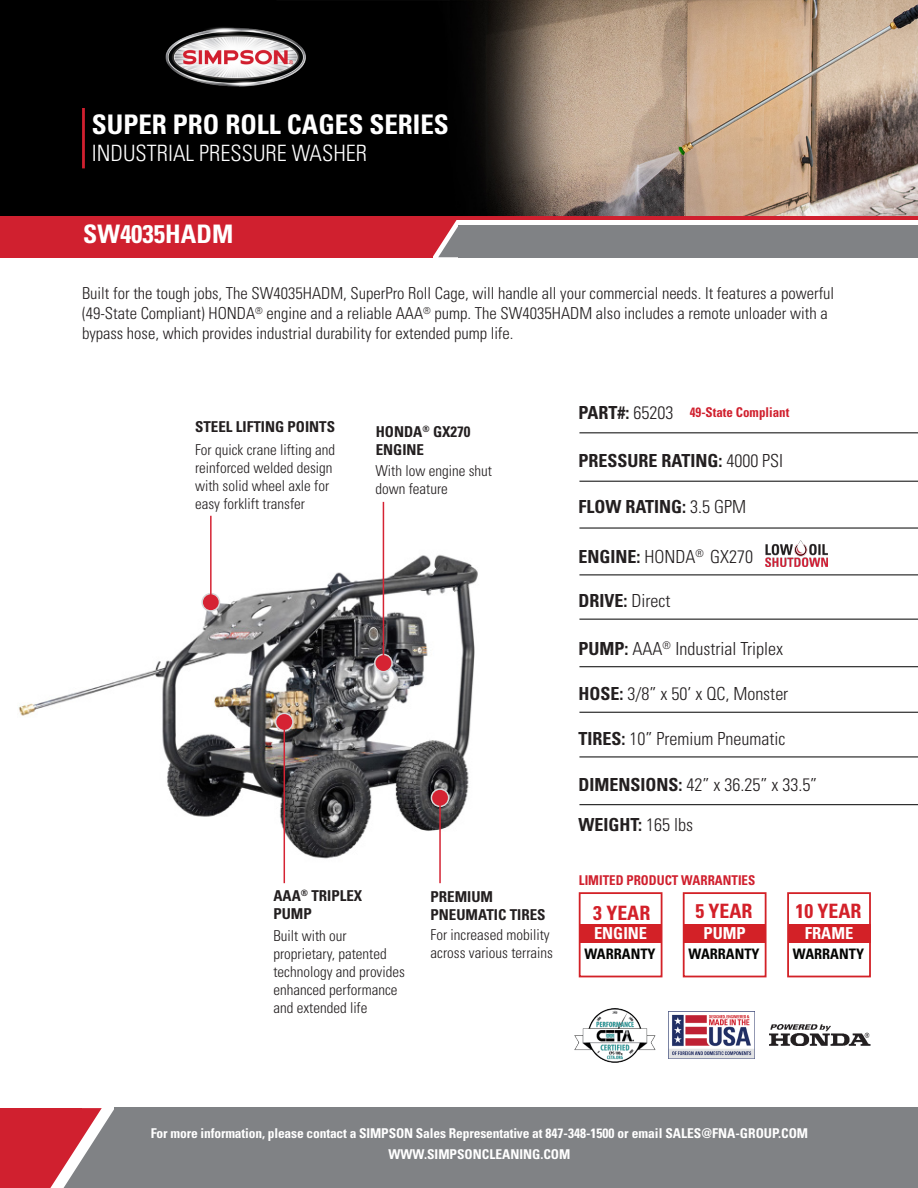
<style>
.page{position:relative;width:918px;height:1188px;background:#fff}
.page>*{position:absolute;margin:0;border:0;box-sizing:border-box;transform-origin:0 0}
.t1{font:700 condensed 27px "Univers LT Std";color:#fff}
.t2{font:700 condensed 25.5px "Univers LT Std";color:#fff}
.t3{font:300 condensed 22.5px "Univers LT Std";color:#fff}
.t4{font:700 condensed 19.8px "Univers LT Std";color:#d32029}
.t5{font:300 condensed 18px "Univers LT Std";color:#231f20}
.t6{font:700 condensed 18px "Univers LT Std";color:#231f20}
.t7{font:300 condensed 16.5px/19.8px "Univers LT Std";color:#231f20}
.t8{font:700 condensed 16.5px "Univers LT Std";color:#fff}
.Feature_Body{font:300 condensed 15px/18px "Univers LT Std";color:#231f20}
.Feature_Subtitles{font:700 condensed 15px/18px "Univers LT Std";color:#231f20}
.t9{font:700 condensed 14.4px "Univers LT Std";color:#040503}
.t10{font:700 condensed 13.5px/21px "Univers LT Std";letter-spacing:-.01em;color:#fff;text-align:center}
.t11{font:700 condensed 13.5px "Univers LT Std";color:#d0202e;scale:.96 1}
.s1{font-weight:300}
.s2{font-weight:700}
</style>
<div class="page">
<svg style="left:579px;top:432px;width:339px;height:374px"></svg>
<img style="left:575px;top:1009px;width:80px;height:53px">
<img style="left:668px;top:1012px;width:87px;height:47px">
<div style="left:579px;top:925px;width:83px;height:18px;background:#d32127"></div>
<div style="left:683px;top:925px;width:83px;height:18px;background:#d32127"></div>
<div style="left:788px;top:925px;width:83px;height:18px;background:#d32127"></div>
<div style="left:579px;top:892px;width:83px;height:85px;border:2px solid #d32127"></div>
<div style="left:683px;top:892px;width:84px;height:85px;border:2px solid #d32127"></div>
<div style="left:787px;top:892px;width:84px;height:85px;border:2px solid #d32127"></div>
<img style="left:0;top:0;width:918px;height:216px">
<img style="left:158px;top:22px;width:153px;height:70px">
<hr style="left:82px;top:108px;width:3px;height:60px;background:#d0202f">
<div style="left:0;top:216px;width:433px;height:41px;background:#d0202f"></div>
<hr style="left:0;top:216px;width:918px;height:4px;background:#d0202f">
<div style="left:459px;top:225px;width:459px;height:32px;background:#808285"></div>
<svg style="left:433px;top:220px;width:26px;height:37px"></svg>
<div style="left:0;top:1109px;width:48px;height:79px;background:#d0202f"></div>
<div style="left:0;top:1108px;width:82px;height:8px;background:#d0202f"></div>
<div style="left:115px;top:1108px;width:803px;height:80px;background:#808285"></div>
<svg style="left:48px;top:1108px;width:67px;height:80px"></svg>
<img style="left:766px;top:540px;width:62px;height:26px">
<img style="left:770px;top:1025px;width:101px;height:20px">
<img style="left:18px;top:501px;width:460px;height:383px">
<div style="left:276px;top:713px;width:17px;height:18px;background:#d52333;border-radius:50%"></div>
<div style="left:275px;top:713px;width:19px;height:18px;border:2px solid #d6d7d8;border-radius:50%"></div>
<div style="left:431px;top:789px;width:18px;height:17px;background:#d52333;border-radius:50%"></div>
<div style="left:431px;top:788px;width:18px;height:19px;border:2px solid #d6d7d8;border-radius:50%"></div>
<div style="left:375px;top:654px;width:17px;height:18px;background:#d52333;border-radius:50%"></div>
<div style="left:374px;top:654px;width:19px;height:18px;border:2px solid #d6d7d8;border-radius:50%"></div>
<div style="left:202px;top:594px;width:17px;height:17px;background:#d52333;border-radius:50%"></div>
<div style="left:201px;top:593px;width:19px;height:19px;border:2px solid #d6d7d8;border-radius:50%"></div>
<hr style="left:383px;top:502px;width:1px;height:161px;background:#d52333">
<hr style="left:284px;top:722px;width:1px;height:161px;background:#d52333">
<hr style="left:439px;top:798px;width:2px;height:85px;background:#d52333">
<hr style="left:210px;top:516px;width:2px;height:81px;background:#d52333">
<p class="t1" style="left:92px;top:108px;width:359px">SUPER PRO ROLL CAGES SERIES</p>
<p class="t3" style="left:92px;top:140px;width:277px">INDUSTRIAL PRESSURE WASHER</p>
<p class="t2" style="left:83px;top:218px;width:152px">SW4035HADM</p>
<p class="t7" style="left:82px;top:284px;width:754px">Built for the tough jobs, The SW4035HADM, SuperPro Roll Cage, will handle all your commercial needs. It features a powerful (49-State Compliant) HONDA<sup>®</sup> engine and a reliable AAA<sup>®</sup> pump. The SW4035HADM also includes a remote unloader with a bypass hose, which provides industrial durability for extended pump life.</p>
<p class="Feature_Subtitles" style="left:195px;top:418px;width:142px">STEEL LIFTING POINTS</p>
<p class="Feature_Body" style="left:195px;top:440px;width:141px">For quick crane lifting and reinforced welded design with solid wheel axle for easy forklift transfer</p>
<p class="Feature_Subtitles" style="left:376px;top:422px;width:96px">HONDA<sup>®</sup> GX270</p>
<p class="Feature_Subtitles" style="left:376px;top:440px;width:50px">ENGINE</p>
<p class="Feature_Body" style="left:376px;top:462px;width:118px">With low engine shut down feature</p>
<p class="Feature_Subtitles" style="left:273px;top:886px;width:90px">AAA<sup>®</sup> TRIPLEX<br>PUMP</p>
<p class="Feature_Subtitles" style="left:431px;top:888px;width:116px">PREMIUM<br>PNEUMATIC TIRES</p>
<p class="Feature_Body" style="left:273px;top:926px;width:133px">Built with our proprietary, patented technology and provides enhanced performance and extended life</p>
<p class="Feature_Body" style="left:431px;top:926px;width:124px">For increased mobility across various terrains</p>
<p class="t6" style="left:578px;top:401px;width:97px">PART#: <span class="s1">65203</span></p>
<p class="t6" style="left:578px;top:449px;width:206px">PRESSURE RATING: <span class="s1">4000 PSI</span></p>
<p class="t6" style="left:578px;top:496px;width:169px">FLOW RATING: <span class="s1">3.5 GPM</span></p>
<p class="t5" style="left:578px;top:546px;width:176px"><span class="s2">ENGINE:</span> HONDA<sup>®</sup> GX270</p>
<p class="t6" style="left:578px;top:590px;width:94px">DRIVE: <span class="s1">Direct</span></p>
<p class="t5" style="left:578px;top:638px;width:206px"><span class="s2">PUMP:</span> AAA<sup>®</sup> Industrial Triplex</p>
<p class="t11" style="left:690px;top:404px;width:105px">49-State Compliant</p>
<p class="t5" style="left:578px;top:683px;width:211px"><span class="s2">HOSE:</span> 3/8” x 50’ x QC, Monster</p>
<p class="t5" style="left:578px;top:728px;width:208px"><span class="s2">TIRES:</span> 10” Premium Pneumatic</p>
<p class="t5" style="left:578px;top:773px;width:240px"><span class="s2">DIMENSIONS:</span> 42” x 36.25” x 33.5”</p>
<p class="t6" style="left:578px;top:814px;width:116px">WEIGHT: <span class="s1">165 lbs</span></p>
<p class="t11" style="left:579px;top:871px;width:185px">LIMITED PRODUCT WARRANTIES</p>
<p class="t4" style="left:593px;top:901px;width:59px">3 YEAR</p>
<p class="t4" style="left:695px;top:899px;width:59px">5 YEAR</p>
<p class="t4" style="left:796px;top:899px;width:67px">10 YEAR</p>
<p class="t9" style="left:584px;top:945px;width:73px">WARRANTY</p>
<p class="t9" style="left:688px;top:945px;width:73px">WARRANTY</p>
<p class="t9" style="left:793px;top:945px;width:73px">WARRANTY</p>
<p class="t8" style="left:594px;top:923px;width:55px">ENGINE</p>
<p class="t8" style="left:704px;top:923px;width:44px">PUMP</p>
<p class="t8" style="left:805px;top:923px;width:50px">FRAME</p>
<p class="t10" style="left:151px;top:1122px;width:659px">For more information, please contact a SIMPSON Sales Representative at 847-348-1500 or email SALES@FNA-GROUP.COM<br>WWW.SIMPSONCLEANING.COM</p>
</div>
